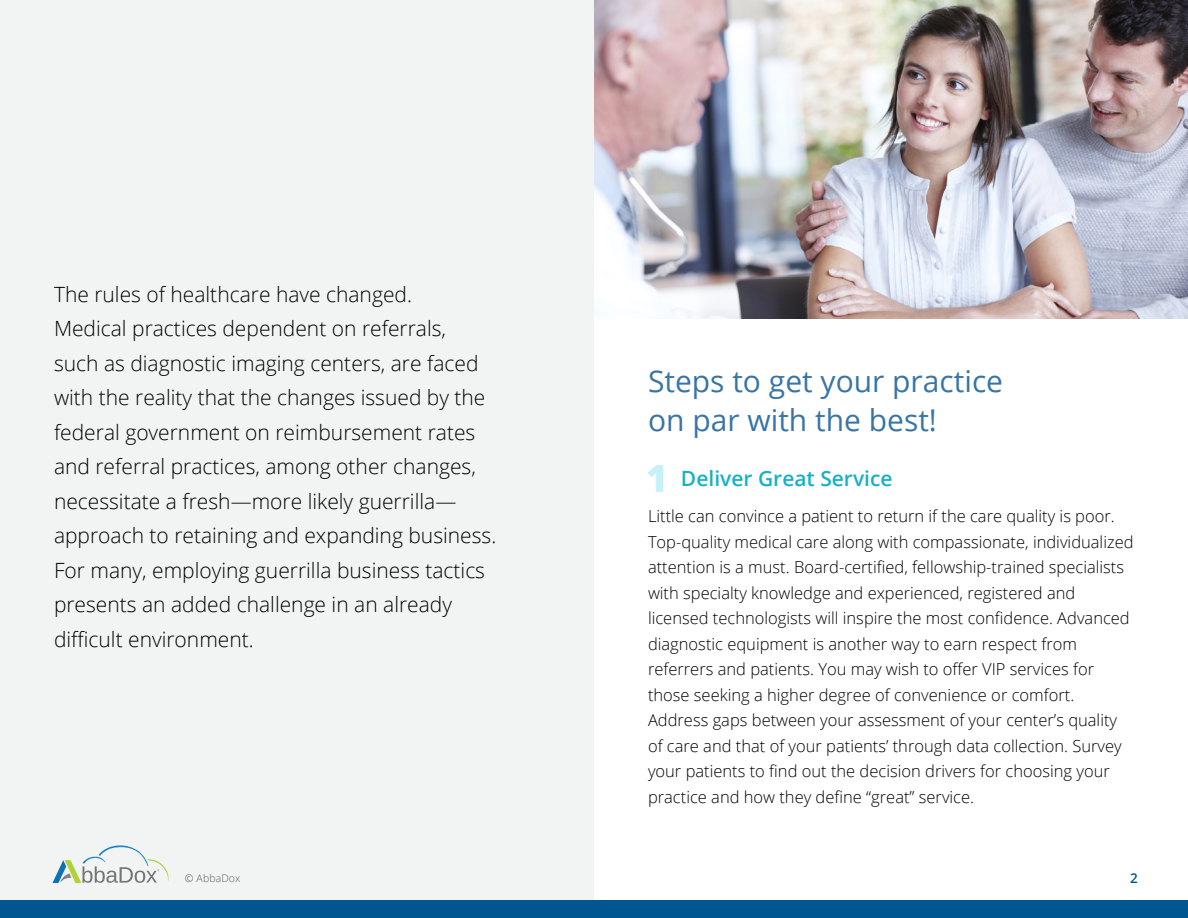
<style>
.page{position:relative;width:1188px;height:918px;background:#fff}
.page>*{position:absolute;margin:0;border:0;box-sizing:border-box;transform-origin:0 0}
.t1{font:800 37.5px "Open Sans";color:#c7f1f9}
.t2{font:30px/39px "Open Sans";color:#3875a6}
.t3{font:300 21px/34.5px "Open Sans";color:#000}
.t4{font:600 21px "Open Sans";color:#16b1c9}
.t5{font:300 16.5px/25.5px "Open Sans";color:#000}
.t6{font:600 13.5px "Open Sans";color:#005691}
.t7{font:300 10.5px "Open Sans";letter-spacing:.01em;color:#585a60}
</style>
<div class="page">
<div style="left:0;top:0;width:594px;height:901px;background:#f2f4f4"></div>
<svg style="left:53px;top:845px;width:116px;height:38px"></svg>
<div style="left:0;top:901px;width:1188px;height:17px;background:#005691"></div>
<img style="left:594px;top:0;width:593px;height:319px">
<p class="t3" style="left:54px;top:276px;width:444px">The rules of healthcare have changed.<br>Medical practices dependent on referrals,<br>such as diagnostic imaging centers, are faced with the reality that the changes issued by the federal government on reimbursement rates and referral practices, among other changes, necessitate a fresh—more likely guerrilla— approach to retaining and expanding business.<br>For many, employing guerrilla business tactics presents an added challenge in an already difficult environment.</p>
<h2 class="t2" style="left:648px;top:361px;width:357px">Steps to get your practice on par with the best!</h2>
<p class="t4" style="left:681px;top:464px;width:213px">Deliver Great Service</p>
<p class="t5" style="left:648px;top:503px;width:487px">Little can convince a patient to return if the care quality is poor.<br>Top-quality medical care along with compassionate, individualized attention is a must. Board-certified, fellowship-trained specialists with specialty knowledge and experienced, registered and licensed technologists will inspire the most confidence. Advanced diagnostic equipment is another way to earn respect from referrers and patients. You may wish to offer VIP services for those seeking a higher degree of convenience or comfort.<br>Address gaps between your assessment of your center’s quality of care and that of your patients’ through data collection. Survey your patients to find out the decision drivers for choosing your practice and how they define “great” service.</p>
<h1 class="t1" style="left:646px;top:450px;width:23px">1</h1>
<p class="t7" style="left:185px;top:871px;width:57px">© AbbaDox</p>
<p class="t6" style="left:1130px;top:868px;width:9px">2</p>
</div>
